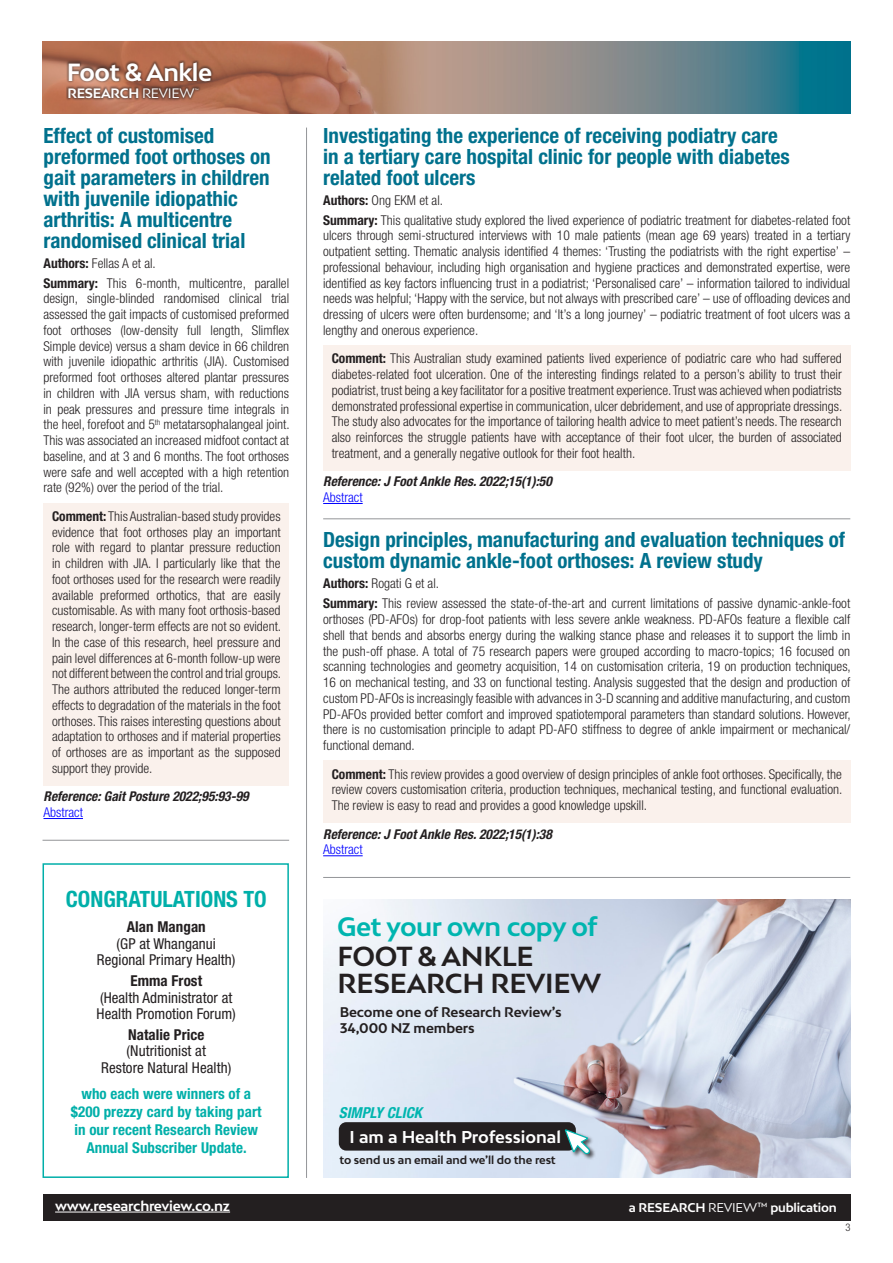
<style>
.page{position:relative;width:893px;height:1263px;background:#fff}
.page>*{position:absolute;margin:0;border:0;box-sizing:border-box;transform-origin:0 0}
.t1{font:700 26.1px/26.1px "Bw Mitga";letter-spacing:-.01em;color:#231f20}
.t2{font:700 25.2px "Bw Mitga";letter-spacing:-.03em;color:#00b5af}
.t3{font:700 23.4px "Bw Mitga";letter-spacing:-.02em;color:#fff}
.t4{font:700 condensed 22.5px "Helvetica Neue LT Pro";color:#00afa9}
.t5{font:700 condensed 21px/21px "Helvetica Neue LT Pro";color:#00718d}
.t6{font:700 16.2px "Bw Mitga";color:#fff}
.t7{font:italic 700 condensed 15.15px "Helvetica Neue LT Pro";color:#00b5af}
.t8{font:condensed 15px/16.5px "Helvetica Neue LT Pro";letter-spacing:.005em;color:#231f20;text-align:center}
.t9{font:700 condensed 15px/18px "Helvetica Neue LT Pro";letter-spacing:.005em;color:#00afa9;text-align:center}
.t10{font:300 condensed 13.5px/15.8px "Helvetica Neue LT Pro";color:#231f20;text-align:justify}
.t11{font:italic 700 condensed 13.5px "Helvetica Neue LT Pro";color:#231f20}
.t12{font:700 13.5px "Bw Mitga";letter-spacing:-.02em;color:#fff}
.t13{font:300 condensed 13.5px "Helvetica Neue LT Pro";color:#00f}
.t14{font:700 13.2px/15.9px "Bw Mitga";letter-spacing:-.01em;color:#231f20}
.t15{font:700 12.9px "Bw Mitga";letter-spacing:-.02em;color:#fff}
.t16{font:700 12px "Bw Mitga";letter-spacing:-.02em;color:#fff}
.t17{font:700 10.95px "Bw Mitga";letter-spacing:-.01em;color:#231f20}
.t18{font:300 condensed 10.5px "Helvetica Neue LT Pro";color:#231f20}
.t19{font:4.5px "Bw Mitga";color:#fff}
.s1{font-weight:400}
.s2{font-weight:700}
</style>
<div class="page">
<div style="left:43px;top:1194px;width:807px;height:26px;background:#231f20"></div>
<img style="left:43px;top:41px;width:807px;height:73px">
<hr style="left:55px;top:1212px;width:175px;height:1px;background:#fff">
<div style="left:66px;top:60px;width:148px;height:23px;background:#231f20;opacity:.5"></div>
<div style="left:66px;top:85px;width:135px;height:16px;background:#231f20;opacity:.5"></div>
<div style="left:323px;top:345px;width:527px;height:125px;background:#faf1ec"></div>
<hr style="left:323px;top:503px;width:40px;height:1px;background:#00f">
<div style="left:323px;top:760px;width:527px;height:62px;background:#faf1ec"></div>
<hr style="left:323px;top:855px;width:40px;height:1px;background:#00f">
<div style="left:44px;top:503px;width:245px;height:282px;background:#faf1ec"></div>
<hr style="left:44px;top:818px;width:39px;height:1px;background:#00f">
<hr style="left:306px;top:128px;width:1px;height:1050px;background:#939598">
<hr style="left:43px;top:840px;width:246px;height:1px;background:#939598">
<hr style="left:323px;top:518px;width:527px;height:1px;background:#939598">
<hr style="left:323px;top:877px;width:527px;height:1px;background:#939598">
<img style="left:323px;top:900px;width:527px;height:278px">
<div style="left:339px;top:1122px;width:237px;height:28px;background:#231f20;border-radius:8px"></div>
<div style="left:564px;top:1128px;width:32px;height:32px;background:#231f20;opacity:.75"></div>
<svg style="left:564px;top:1128px;width:27px;height:27px"></svg>
<div style="left:43px;top:863px;width:246px;height:315px;border:2px solid #00afa9"></div>
<h3 class="t3" style="left:67px;top:56px;width:147px">Foot &amp; Ankle</h3>
<p class="t15" style="left:67px;top:84px;width:129px">RESEARCH <span class="s1">REVIEW</span></p>
<p class="t19" style="left:195px;top:87px;width:6px">™</p>
<p class="t5" style="left:44px;top:124px;width:229px">Effect of customised preformed foot orthoses on gait parameters in children with juvenile idiopathic arthritis: A multicentre randomised clinical trial</p>
<p class="t10" style="left:44px;top:255px;width:114px"><span class="s2">Authors:</span> Fellas A et al.</p>
<p class="t10" style="left:44px;top:275px;width:248px"><span class="s2">Summary:</span> This 6-month, multicentre, parallel design, single-blinded randomised clinical trial assessed the gait impacts of customised preformed foot orthoses (low-density full length, Slimflex Simple device) versus a sham device in 66 children with juvenile idiopathic arthritis (JIA). Customised preformed foot orthoses altered plantar pressures in children with JIA versus sham, with reductions in peak pressures and pressure time integrals in the heel, forefoot and 5<sup>th</sup> metatarsophalangeal joint.<br>This was associated an increased midfoot contact at baseline, and at 3 and 6 months. The foot orthoses were safe and well accepted with a high retention rate (92%) over the period of the trial.</p>
<p class="t10" style="left:52px;top:508px;width:231px"><span class="s2">Comment:</span> This Australian-based study provides evidence that foot orthoses play an important role with regard to plantar pressure reduction in children with JIA. I particularly like that the foot orthoses used for the research were readily available preformed orthotics, that are easily customisable. As with many foot orthosis-based research, longer-term effects are not so evident.<br>In the case of this research, heel pressure and pain level differences at 6-month follow-up were not different between the control and trial groups.<br>The authors attributed the reduced longer-term effects to degradation of the materials in the foot orthoses. This raises interesting questions about adaptation to orthoses and if material properties of orthoses are as important as the supposed support they provide.</p>
<p class="t11" style="left:44px;top:788px;width:207px">Reference: Gait Posture 2022;95:93-99</p>
<p class="t13" style="left:44px;top:805px;width:41px">Abstract</p>
<p class="t4" style="left:66px;top:886px;width:202px">CONGRATULATIONS TO</p>
<p class="t8" style="left:97px;top:919px;width:140px"><span class="s2">Alan Mangan<br></span>(GP at Whanganui<br>Regional Primary Health)</p>
<p class="t8" style="left:97px;top:972px;width:141px"><span class="s2">Emma Frost<br></span>(Health Administrator at<br>Health Promotion Forum)</p>
<p class="t8" style="left:101px;top:1026px;width:132px"><span class="s2">Natalie Price </span>(Nutritionist at<br>Restore Natural Health)</p>
<p class="t9" style="left:71px;top:1085px;width:192px">who each were winners of a $200 prezzy card by taking part in our recent Research Review<br>Annual Subscriber Update.</p>
<p class="t5" style="left:323px;top:124px;width:468px">Investigating the experience of receiving podiatry care in a tertiary care hospital clinic for people with diabetes related foot ulcers</p>
<p class="t10" style="left:323px;top:192px;width:121px"><span class="s2">Authors:</span> Ong EKM et al.</p>
<p class="t10" style="left:323px;top:212px;width:529px"><span class="s2">Summary:</span> This qualitative study explored the lived experience of podiatric treatment for diabetes-related foot ulcers through semi-structured interviews with 10 male patients (mean age 69 years) treated in a tertiary outpatient setting. Thematic analysis identified 4 themes: ‘Trusting the podiatrists with the right expertise’ – professional behaviour, including high organisation and hygiene practices and demonstrated expertise, were identified as key factors influencing trust in a podiatrist; ‘Personalised care’ – information tailored to individual needs was helpful; ‘Happy with the service, but not always with prescribed care’ – use of offloading devices and dressing of ulcers were often burdensome; and ‘It’s a long journey’ – podiatric treatment of foot ulcers was a lengthy and onerous experience.</p>
<p class="t10" style="left:332px;top:351px;width:512px"><span class="s2">Comment:</span> This Australian study examined patients lived experience of podiatric care who had suffered diabetes-related foot ulceration. One of the interesting findings related to a person’s ability to trust their podiatrist, trust being a key facilitator for a positive treatment experience. Trust was achieved when podiatrists demonstrated professional expertise in communication, ulcer debridement, and use of appropriate dressings.<br>The study also advocates for the importance of tailoring health advice to meet patient’s needs. The research also reinforces the struggle patients have with acceptance of their foot ulcer, the burden of associated treatment, and a generally negative outlook for their foot health.</p>
<p class="t11" style="left:323px;top:473px;width:230px">Reference: J Foot Ankle Res. 2022;15(1):50</p>
<p class="t13" style="left:323px;top:490px;width:41px">Abstract</p>
<p class="t5" style="left:323px;top:529px;width:523px">Design principles, manufacturing and evaluation techniques of custom dynamic ankle-foot orthoses: A review study</p>
<p class="t10" style="left:323px;top:576px;width:117px"><span class="s2">Authors:</span> Rogati G et al.</p>
<p class="t10" style="left:323px;top:596px;width:529px"><span class="s2">Summary:</span> This review assessed the state-of-the-art and current limitations of passive dynamic-ankle-foot orthoses (PD-AFOs) for drop-foot patients with less severe ankle weakness. PD-AFOs feature a flexible calf shell that bends and absorbs energy during the walking stance phase and releases it to support the limb in the push-off phase. A total of 75 research papers were grouped according to macro-topics; 16 focused on scanning technologies and geometry acquisition, 14 on customisation criteria, 19 on production techniques, 16 on mechanical testing, and 33 on functional testing. Analysis suggested that the design and production of custom PD-AFOs is increasingly feasible with advances in 3-D scanning and additive manufacturing, and custom PD-AFOs provided better comfort and improved spatiotemporal parameters than standard solutions. However, there is no customisation principle to adapt PD-AFO stiffness to degree of ankle impairment or mechanical/ functional demand.</p>
<p class="t10" style="left:332px;top:766px;width:512px"><span class="s2">Comment:</span> This review provides a good overview of design principles of ankle foot orthoses. Specifically, the review covers customisation criteria, production techniques, mechanical testing, and functional evaluation.<br>The review is easy to read and provides a good knowledge upskill.</p>
<p class="t11" style="left:323px;top:826px;width:230px">Reference: J Foot Ankle Res. 2022;15(1):38</p>
<p class="t13" style="left:323px;top:842px;width:41px">Abstract</p>
<p class="t2" style="left:337px;top:909px;width:262px">Get your own copy of</p>
<p class="t1" style="left:337px;top:943px;width:265px">FOOT &amp; ANKLE<br>RESEARCH REVIEW</p>
<p class="t14" style="left:340px;top:1003px;width:223px">Become one of Research Review’s<br>34,000 NZ members</p>
<p class="t7" style="left:339px;top:1104px;width:85px">SIMPLY CLICK</p>
<p class="t17" style="left:339px;top:1152px;width:218px">to send us an email and we’ll do the rest</p>
<p class="t6" style="left:350px;top:1126px;width:213px">I am a Health Professional</p>
<p class="t12" style="left:55px;top:1197px;width:176px">www.researchreview.co.nz</p>
<p class="t16" style="left:629px;top:1199px;width:209px">a RESEARCH <span class="s1">REVIEW™</span> publication</p>
<p class="t18" style="left:845px;top:1221px;width:7px">3</p>
</div>
